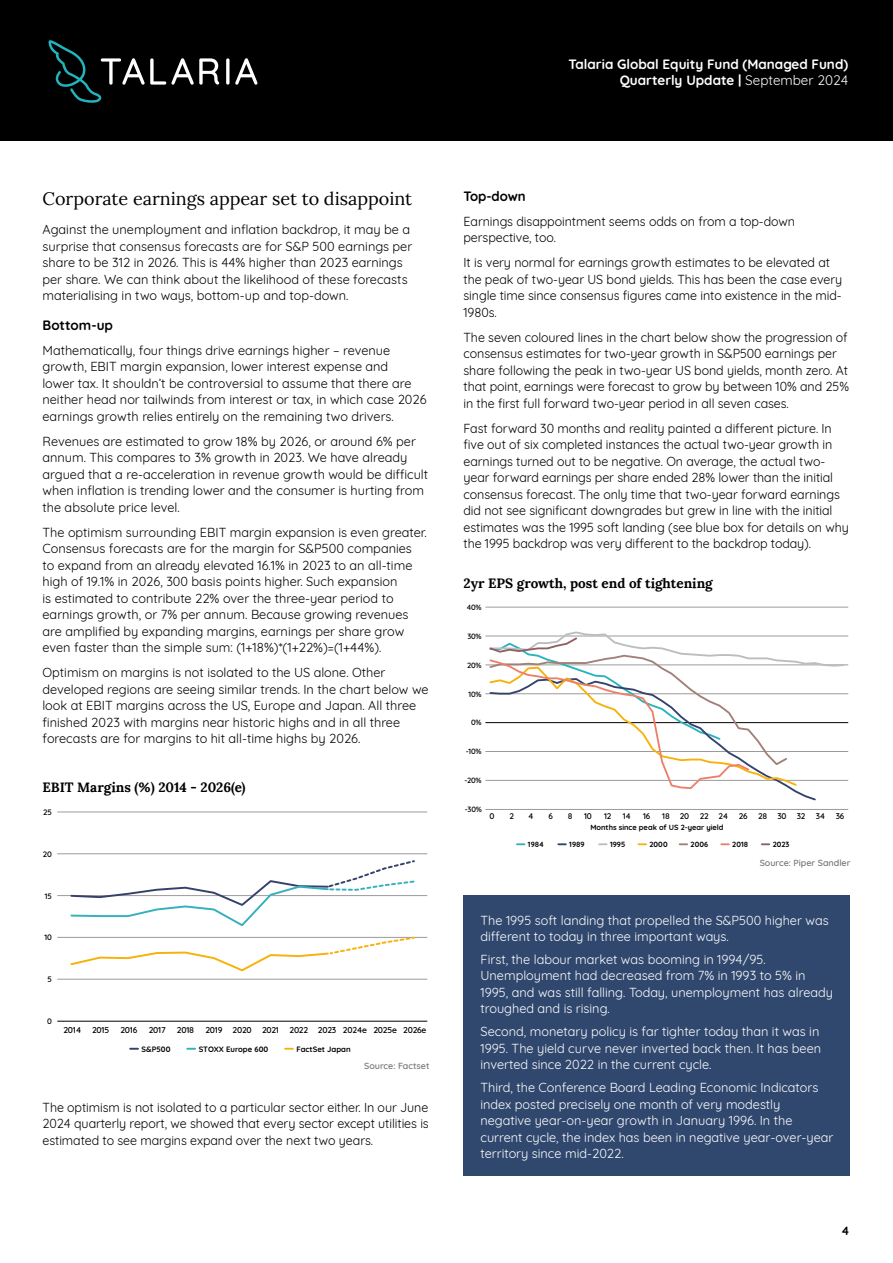
<style>
.page{position:relative;width:893px;height:1263px;background:#fff}
.page>*{position:absolute;margin:0;border:0;box-sizing:border-box;transform-origin:0 0}
.t1{font:18px "Lora";color:#000}
.t2{font:700 13.5px/16.2px "Quicksand";color:#fff;text-align:right}
.t3{font:700 13.5px "Lora";color:#000}
.t4{font:700 13.5px "Quicksand";letter-spacing:-.005em;color:#000}
.t5{font:12.75px/16.5px "Quicksand";color:#000}
.t6{font:12.75px/16.5px "Quicksand";color:#fff}
.t7{font:700 12px "Quicksand";color:#000}
.t8{font:500 9px "Quicksand";color:#727273}
.t9{font:600 8.55px "Quicksand";letter-spacing:-.025em;color:#000}
.t10{font:600 8.25px "Quicksand";letter-spacing:-.025em;color:#000}
.t11{font:600 7.95px "Quicksand";letter-spacing:-.025em;color:#000}
.t12{font:700 7.8px "Quicksand";color:#000}
.t13{font:600 7.65px "Quicksand";letter-spacing:-.025em;color:#000}
.t14{font:700 7.5px "Quicksand";color:#000}
.s1{font-weight:400}
</style>
<div class="page">
<div style="left:0;top:0;width:893px;height:141px;background:#000"></div>
<svg style="left:226px;top:58px;width:3px;height:27px"></svg>
<svg style="left:235px;top:58px;width:22px;height:27px"></svg>
<svg style="left:48px;top:40px;width:171px;height:63px"></svg>
<div style="left:463px;top:895px;width:387px;height:280px;background:#31486e"></div>
<hr style="left:57px;top:853px;width:370px;height:1px;background:#9b9b9c">
<hr style="left:57px;top:895px;width:370px;height:1px;background:#9b9b9c">
<hr style="left:57px;top:979px;width:370px;height:1px;background:#9b9b9c">
<hr style="left:57px;top:937px;width:370px;height:1px;background:#9b9b9c">
<hr style="left:57px;top:1021px;width:370px;height:1px;background:#000">
<hr style="left:57px;top:812px;width:370px;height:1px;background:#9b9b9c">
<svg style="left:130px;top:1048px;width:8px;height:2px"></svg>
<svg style="left:187px;top:1048px;width:8px;height:2px"></svg>
<svg style="left:285px;top:1048px;width:8px;height:2px"></svg>
<svg style="left:69px;top:936px;width:345px;height:36px"></svg>
<svg style="left:70px;top:860px;width:345px;height:66px"></svg>
<hr style="left:485px;top:607px;width:363px;height:1px;background:#9b9b9c">
<hr style="left:485px;top:693px;width:363px;height:1px;background:#9b9b9c">
<hr style="left:485px;top:665px;width:363px;height:1px;background:#9b9b9c">
<hr style="left:485px;top:636px;width:363px;height:1px;background:#9b9b9c">
<hr style="left:485px;top:780px;width:363px;height:1px;background:#9b9b9c">
<hr style="left:485px;top:751px;width:363px;height:1px;background:#9b9b9c">
<hr style="left:485px;top:722px;width:363px;height:1px;background:#000">
<hr style="left:485px;top:809px;width:363px;height:1px;background:#9b9b9c">
<svg style="left:488px;top:631px;width:358px;height:170px"></svg>
<svg style="left:517px;top:843px;width:7px;height:2px"></svg>
<svg style="left:558px;top:843px;width:8px;height:2px"></svg>
<svg style="left:599px;top:843px;width:8px;height:2px"></svg>
<svg style="left:638px;top:843px;width:8px;height:2px"></svg>
<svg style="left:680px;top:843px;width:7px;height:2px"></svg>
<svg style="left:721px;top:843px;width:8px;height:2px"></svg>
<svg style="left:762px;top:843px;width:7px;height:2px"></svg>
<p class="t2" style="left:568px;top:55px;width:281px">Talaria Global Equity Fund (Managed Fund)<br>Quarterly Update | <span class="s1">September 2024</span></p>
<h1 class="t1" style="left:43px;top:185px;width:371px">Corporate earnings appear set to disappoint</h1>
<p class="t5" style="left:43px;top:220px;width:371px">Against the unemployment and inflation backdrop, it may be a surprise that consensus forecasts are for S&amp;P 500 earnings per share to be 312 in 2026. This is 44% higher than 2023 earnings per share. We can think about the likelihood of these forecasts materialising in two ways, bottom-up and top-down.</p>
<p class="t4" style="left:43px;top:314px;width:72px">Bottom-up</p>
<p class="t5" style="left:43px;top:341px;width:386px">Mathematically, four things drive earnings higher – revenue growth, EBIT margin expansion, lower interest expense and<br>lower tax. It shouldn’t be controversial to assume that there are neither head nor tailwinds from interest or tax, in which case 2026 earnings growth relies entirely on the remaining two drivers.</p>
<p class="t5" style="left:43px;top:432px;width:387px">Revenues are estimated to grow 18% by 2026, or around 6% per annum. This compares to 3% growth in 2023. We have already argued that a re-acceleration in revenue growth would be difficult when inflation is trending lower and the consumer is hurting from the absolute price level.</p>
<p class="t5" style="left:43px;top:523px;width:386px">The optimism surrounding EBIT margin expansion is even greater.<br>Consensus forecasts are for the margin for S&amp;P500 companies to expand from an already elevated 16.1% in 2023 to an all-time high of 19.1% in 2026, 300 basis points higher. Such expansion<br>is estimated to contribute 22% over the three-year period to earnings growth, or 7% per annum. Because growing revenues are amplified by expanding margins, earnings per share grow even faster than the simple sum: (1+18%)*(1+22%)=(1+44%).</p>
<p class="t5" style="left:43px;top:663px;width:388px">Optimism on margins is not isolated to the US alone. Other developed regions are seeing similar trends. In the chart below we look at EBIT margins across the US, Europe and Japan. All three finished 2023 with margins near historic highs and in all three forecasts are for margins to hit all-time highs by 2026.</p>
<p class="t3" style="left:43px;top:776px;width:205px">EBIT Margins (%) 2014 - 2026(e)</p>
<p class="t11" style="left:43px;top:806px;width:10px">25</p>
<p class="t11" style="left:43px;top:848px;width:10px">20</p>
<p class="t11" style="left:45px;top:889px;width:9px">15</p>
<p class="t11" style="left:44px;top:931px;width:9px">10</p>
<p class="t11" style="left:47px;top:973px;width:6px">5</p>
<p class="t11" style="left:47px;top:1015px;width:6px">0</p>
<p class="t9" style="left:63px;top:1023px;width:19px">2014</p>
<p class="t9" style="left:92px;top:1023px;width:19px">2015</p>
<p class="t9" style="left:121px;top:1023px;width:18px">2016</p>
<p class="t9" style="left:149px;top:1023px;width:18px">2017</p>
<p class="t9" style="left:177px;top:1023px;width:19px">2018</p>
<p class="t9" style="left:205px;top:1023px;width:223px">2019 2020 2021 2022 2023 2024e 2025e 2026e</p>
<p class="t12" style="left:142px;top:1042px;width:30px">S&amp;P500</p>
<p class="t12" style="left:199px;top:1042px;width:71px">STOXX Europe 600</p>
<p class="t12" style="left:297px;top:1042px;width:56px">FactSet Japan</p>
<p class="t8" style="left:364px;top:1058px;width:67px">Source: Factset</p>
<p class="t5" style="left:43px;top:1097px;width:388px;text-align:justify">The optimism is not isolated to a particular sector either. In our June 2024 quarterly report, we showed that every sector except utilities is estimated to see margins expand over the next two years.</p>
<p class="t4" style="left:463px;top:185px;width:64px">Top-down</p>
<p class="t5" style="left:463px;top:211px;width:333px">Earnings disappointment seems odds on from a top-down perspective, too.</p>
<p class="t5" style="left:463px;top:253px;width:380px">It is very normal for earnings growth estimates to be elevated at the peak of two-year US bond yields. This has been the case every single time since consensus figures came into existence in the mid-1980s.</p>
<p class="t5" style="left:463px;top:327px;width:387px">The seven coloured lines in the chart below show the progression of consensus estimates for two-year growth in S&amp;P500 earnings per share following the peak in two-year US bond yields, month zero. At that point, earnings were forecast to grow by between 10% and 25% in the first full forward two-year period in all seven cases.</p>
<p class="t5" style="left:463px;top:418px;width:387px">Fast forward 30 months and reality painted a different picture. In five out of six completed instances the actual two-year growth in earnings turned out to be negative. On average, the actual two&shy;year forward earnings per share ended 28% lower than the initial consensus forecast. The only time that two-year forward earnings did not see significant downgrades but grew in line with the initial estimates was the 1995 soft landing (see blue box for details on why the 1995 backdrop was very different to the backdrop today).</p>
<p class="t3" style="left:463px;top:572px;width:251px">2yr EPS growth, post end of tightening</p>
<p class="t13" style="left:466px;top:601px;width:17px">40%</p>
<p class="t13" style="left:467px;top:630px;width:16px">30%</p>
<p class="t13" style="left:467px;top:659px;width:16px">20%</p>
<p class="t13" style="left:469px;top:688px;width:15px">10%</p>
<p class="t13" style="left:471px;top:717px;width:12px">0%</p>
<p class="t13" style="left:466px;top:746px;width:17px">-10%</p>
<p class="t13" style="left:464px;top:774px;width:19px">-20%</p>
<p class="t13" style="left:465px;top:803px;width:19px">-30%</p>
<p class="t10" style="left:490px;top:810px;width:7px">0</p>
<p class="t10" style="left:510px;top:810px;width:6px">2</p>
<p class="t10" style="left:528px;top:810px;width:7px">4</p>
<p class="t10" style="left:549px;top:810px;width:6px">6</p>
<p class="t10" style="left:568px;top:810px;width:6px">8</p>
<p class="t10" style="left:584px;top:810px;width:9px">10</p>
<p class="t10" style="left:604px;top:810px;width:9px">12</p>
<p class="t10" style="left:623px;top:810px;width:10px">14</p>
<p class="t10" style="left:643px;top:810px;width:9px">16</p>
<p class="t10" style="left:662px;top:810px;width:28px">18 20</p>
<p class="t10" style="left:700px;top:810px;width:30px">22 24</p>
<p class="t10" style="left:739px;top:810px;width:10px">26</p>
<p class="t10" style="left:758px;top:810px;width:11px">28</p>
<p class="t10" style="left:777px;top:810px;width:29px">30 32</p>
<p class="t10" style="left:816px;top:810px;width:11px">34</p>
<p class="t10" style="left:836px;top:810px;width:10px">36</p>
<p class="t14" style="left:528px;top:838px;width:18px">1984</p>
<p class="t14" style="left:569px;top:838px;width:17px">1989</p>
<p class="t14" style="left:610px;top:838px;width:17px">1995</p>
<p class="t14" style="left:649px;top:838px;width:20px">2000</p>
<p class="t14" style="left:691px;top:838px;width:19px">2006</p>
<p class="t14" style="left:732px;top:838px;width:17px">2018</p>
<p class="t14" style="left:773px;top:838px;width:18px">2023</p>
<p class="t14" style="left:590px;top:821px;width:135px">Months since peak of US 2-year yield</p>
<p class="t8" style="left:760px;top:856px;width:92px">Source: Piper Sandler</p>
<p class="t6" style="left:480px;top:910px;width:350px">The 1995 soft landing that propelled the S&amp;P500 higher was different to today in three important ways.</p>
<p class="t6" style="left:480px;top:950px;width:354px">First, the labour market was booming in 1994/95.<br>Unemployment had decreased from 7% in 1993 to 5% in 1995, and was still falling. Today, unemployment has already troughed and is rising.</p>
<p class="t6" style="left:480px;top:1022px;width:342px">Second, monetary policy is far tighter today than it was in<br>1995. The yield curve never inverted back then. It has been inverted since 2022 in the current cycle.</p>
<p class="t6" style="left:480px;top:1078px;width:354px">Third, the Conference Board Leading Economic Indicators index posted precisely one month of very modestly negative year-on-year growth in January 1996. In the current cycle, the index has been in negative year-over-year territory since mid-2022.</p>
<p class="t7" style="left:841px;top:1221px;width:10px">4</p>
</div>
